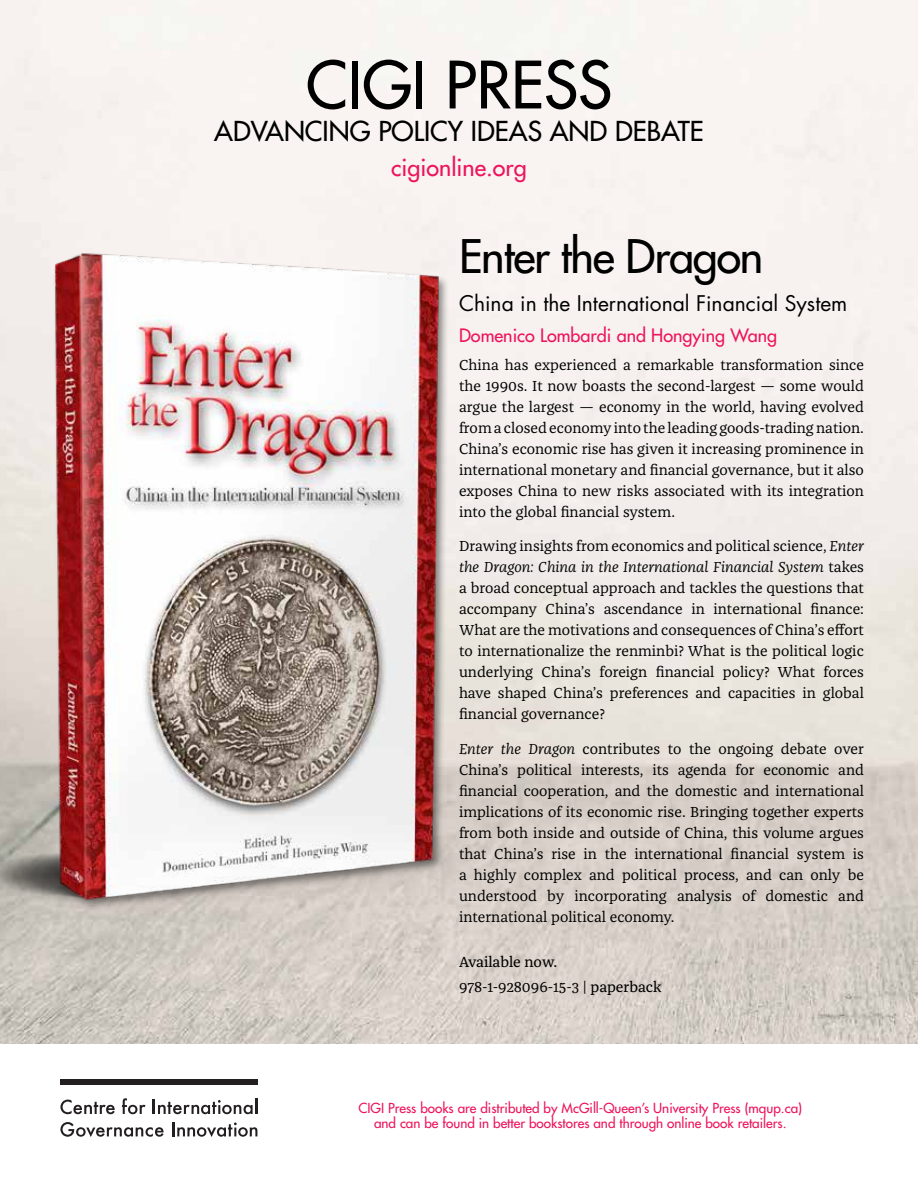
<style>
.page{position:relative;width:918px;height:1188px;background:#fff}
.page>*{position:absolute;margin:0;border:0;box-sizing:border-box;transform-origin:0 0}
.t1{font:500 63.45px "Futura Std";color:#000}
.t2{font:500 45px "Futura Std";letter-spacing:-.025em;color:#000}
.t3{font:500 26.7px "Futura Std";color:#000}
.t4{font:500 23.4px "Futura Std";color:#ed145b}
.t5{font:21px "Futura Std";color:#000}
.t6{font:500 18px "Futura Std";color:#ed145b}
.t7{font:15px/21px "Franziska Pro";color:#000;text-align:justify}
.t8{font:15px/24.8px "Franziska Pro";letter-spacing:-.005em;color:#000}
.t9{font:500 13.5px/14.9px "Futura Std";color:#ed145b;text-align:center}
.s1{font-style:italic}
.s2{font-style:inherit}
</style>
<div class="page">
<img style="left:0;top:0;width:918px;height:1043px">
<img style="left:0;top:248px;width:561px;height:715px">
<svg style="left:60px;top:1100px;width:55px;height:14px"></svg>
<svg style="left:122px;top:1098px;width:24px;height:16px"></svg>
<svg style="left:153px;top:1099px;width:104px;height:15px"></svg>
<svg style="left:60px;top:1122px;width:104px;height:15px"></svg>
<svg style="left:172px;top:1122px;width:85px;height:15px"></svg>
<div style="left:60px;top:1079px;width:198px;height:6px;background:#231f20"></div>
<h1 class="t1" style="left:306px;top:45px;width:308px">CIGI PRESS</h1>
<h3 class="t3" style="left:214px;top:114px;width:491px">ADVANCING POLICY IDEAS AND DEBATE</h3>
<h3 class="t4" style="left:391px;top:153px;width:137px">cigionline.org</h3>
<h2 class="t2" style="left:459px;top:229px;width:306px">Enter the Dragon</h2>
<h3 class="t5" style="left:459px;top:290px;width:390px">China in the International Financial System</h3>
<p class="t6" style="left:459px;top:324px;width:320px">Domenico Lombardi and Hongying Wang</p>
<p class="t7" style="left:459px;top:354px;width:407px">China has experienced a remarkable transformation since the 1990s. It now boasts the second-largest — some would argue the largest — economy in the world, having evolved from a closed economy into the leading goods-trading nation.<br>China’s economic rise has given it increasing prominence in international monetary and financial governance, but it also exposes China to new risks associated with its integration into the global financial system.</p>
<p class="t7" style="left:459px;top:536px;width:407px">Drawing insights from economics and political science, <span class="s1">Enter the Dragon: China in the International Financial System</span> takes a broad conceptual approach and tackles the questions that accompany China’s ascendance in international finance:<br>What are the motivations and consequences of China’s effort to internationalize the renminbi? What is the political logic underlying China’s foreign financial policy? What forces have shaped China’s preferences and capacities in global financial governance?</p>
<p class="t7" style="left:459px;top:738px;width:407px"><span class="s1">Enter the Dragon</span> contributes to the ongoing debate over China’s political interests, its agenda for economic and financial cooperation, and the domestic and international implications of its economic rise. Bringing together experts from both inside and outside of China, this volume argues that China’s rise in the international financial system is a highly complex and political process, and can only be understood by incorporating analysis of domestic and international political economy.</p>
<p class="t8" style="left:459px;top:949px;width:204px">Available now.<br><span class="s2">978-1-928096-15-3</span> | paperback</p>
<p class="t9" style="left:358px;top:1101px;width:445px">CIGI Press books are distributed by McGill-Queen’s University Press (mqup.ca) and can be found in better bookstores and through online book retailers.</p>
</div>
